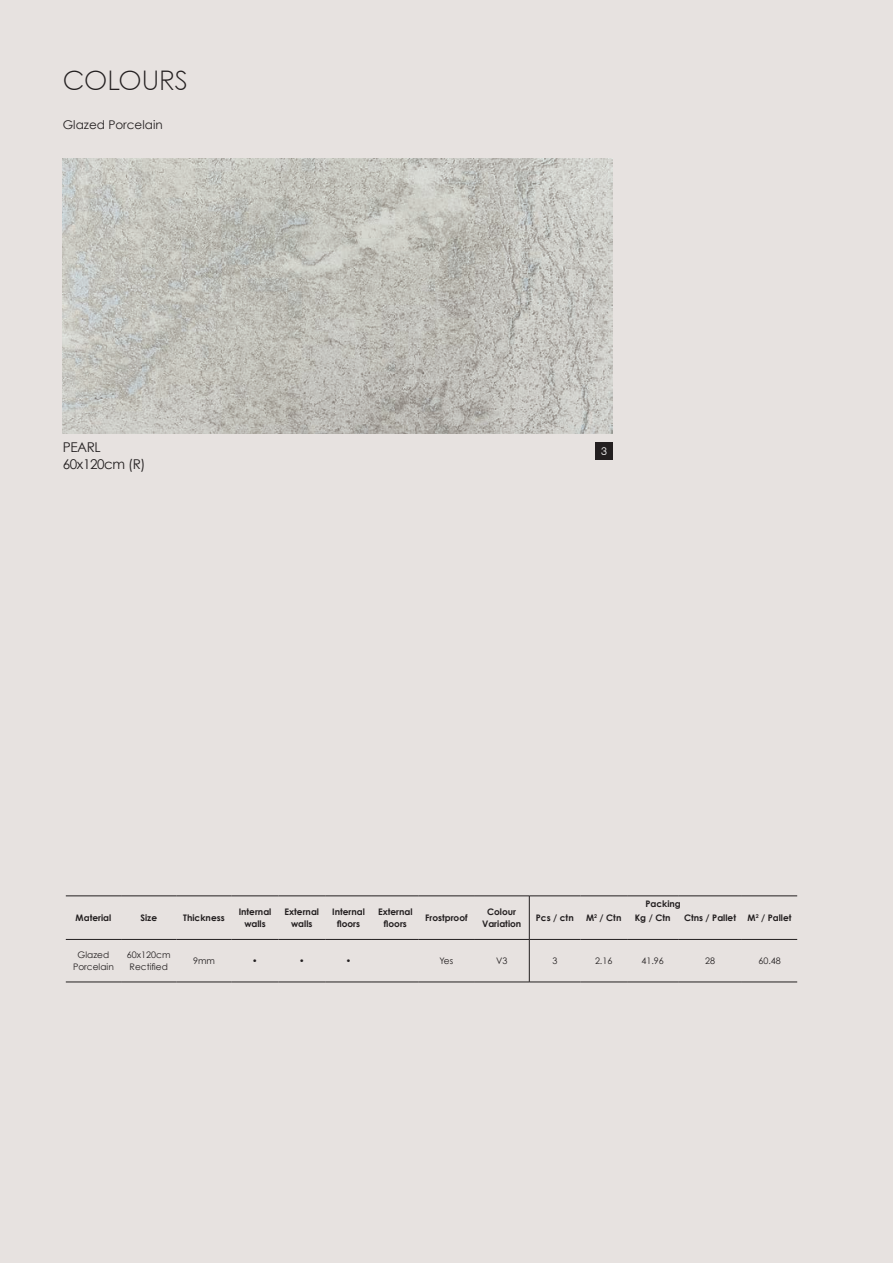
<style>
.page{position:relative;width:893px;height:1263px;background:#e7e2e0}
.page>*{position:absolute;margin:0;border:0;box-sizing:border-box;transform-origin:0 0}
.t1{font:300 27px "Century Gothic Paneuropean";letter-spacing:-.01em;color:#231f20}
.t2{font:13.5px/16.2px "Century Gothic";letter-spacing:-.03em;color:#231f20}
.t3{font:12px "Century Gothic";color:#231f20}
.t4{font:300 11.25px "Swiss 721 BT";color:#fff}
.t5{font:700 9px/11.4px "Century Gothic";color:#231f20;text-align:center}
.t6{font:9px/11.4px "Century Gothic";color:#231f20;text-align:center}
</style>
<div class="page">
<hr style="left:66px;top:896px;width:55px;height:1px;background:#231f20">
<hr style="left:121px;top:896px;width:55px;height:1px;background:#231f20">
<hr style="left:176px;top:896px;width:56px;height:1px;background:#231f20">
<hr style="left:419px;top:896px;width:55px;height:1px;background:#231f20">
<hr style="left:474px;top:896px;width:55px;height:1px;background:#231f20">
<hr style="left:529px;top:896px;width:51px;height:1px;background:#231f20">
<hr style="left:580px;top:896px;width:47px;height:1px;background:#231f20">
<hr style="left:627px;top:896px;width:51px;height:1px;background:#231f20">
<hr style="left:678px;top:896px;width:64px;height:1px;background:#231f20">
<hr style="left:742px;top:896px;width:55px;height:1px;background:#231f20">
<hr style="left:66px;top:939px;width:55px;height:1px;background:#231f20">
<hr style="left:121px;top:939px;width:55px;height:1px;background:#231f20">
<hr style="left:176px;top:939px;width:56px;height:1px;background:#231f20">
<hr style="left:232px;top:939px;width:46px;height:1px;background:#231f20">
<hr style="left:278px;top:939px;width:47px;height:1px;background:#231f20">
<hr style="left:325px;top:939px;width:47px;height:1px;background:#231f20">
<hr style="left:372px;top:939px;width:47px;height:1px;background:#231f20">
<hr style="left:419px;top:939px;width:55px;height:1px;background:#231f20">
<hr style="left:474px;top:939px;width:55px;height:1px;background:#231f20">
<hr style="left:529px;top:939px;width:51px;height:1px;background:#231f20">
<hr style="left:580px;top:939px;width:47px;height:1px;background:#231f20">
<hr style="left:627px;top:939px;width:51px;height:1px;background:#231f20">
<hr style="left:678px;top:939px;width:64px;height:1px;background:#231f20">
<hr style="left:742px;top:939px;width:55px;height:1px;background:#231f20">
<hr style="left:66px;top:982px;width:55px;height:1px;background:#231f20">
<hr style="left:121px;top:982px;width:55px;height:1px;background:#231f20">
<hr style="left:176px;top:982px;width:56px;height:1px;background:#231f20">
<hr style="left:232px;top:982px;width:46px;height:1px;background:#231f20">
<hr style="left:278px;top:982px;width:47px;height:1px;background:#231f20">
<hr style="left:325px;top:982px;width:47px;height:1px;background:#231f20">
<hr style="left:372px;top:982px;width:47px;height:1px;background:#231f20">
<hr style="left:419px;top:982px;width:55px;height:1px;background:#231f20">
<hr style="left:474px;top:982px;width:55px;height:1px;background:#231f20">
<hr style="left:529px;top:982px;width:51px;height:1px;background:#231f20">
<hr style="left:580px;top:982px;width:47px;height:1px;background:#231f20">
<hr style="left:627px;top:982px;width:51px;height:1px;background:#231f20">
<hr style="left:678px;top:982px;width:64px;height:1px;background:#231f20">
<hr style="left:742px;top:982px;width:55px;height:1px;background:#231f20">
<hr style="left:232px;top:896px;width:46px;height:1px;background:#231f20">
<hr style="left:278px;top:896px;width:47px;height:1px;background:#231f20">
<hr style="left:325px;top:896px;width:47px;height:1px;background:#231f20">
<hr style="left:372px;top:896px;width:47px;height:1px;background:#231f20">
<hr style="left:529px;top:896px;width:1px;height:43px;background:#231f20">
<hr style="left:529px;top:939px;width:1px;height:43px;background:#231f20">
<img style="left:63px;top:159px;width:550px;height:275px">
<div style="left:595px;top:442px;width:18px;height:17px;background:#231f20"></div>
<h1 class="t1" style="left:63px;top:63px;width:126px">COLOURS</h1>
<h3 class="t3" style="left:63px;top:117px;width:101px">Glazed Porcelain</h3>
<h2 class="t2" style="left:63px;top:439px;width:84px">PEARL<br>60x120cm (R)</h2>
<p class="t4" style="left:601px;top:444px;width:7px">3</p>
<p class="t5" style="left:645px;top:898px;width:37px">Packing</p>
<p class="t5" style="left:76px;top:912px;width:37px">Material</p>
<p class="t5" style="left:140px;top:912px;width:18px">Size</p>
<p class="t5" style="left:183px;top:912px;width:43px">Thickness</p>
<p class="t5" style="left:239px;top:906px;width:34px">Internal walls</p>
<p class="t5" style="left:285px;top:906px;width:36px">External walls</p>
<p class="t5" style="left:332px;top:906px;width:34px">Internal floors</p>
<p class="t5" style="left:378px;top:906px;width:36px">External floors</p>
<p class="t5" style="left:425px;top:912px;width:44px">Frostproof</p>
<p class="t5" style="left:482px;top:906px;width:41px">Colour<br>Variation</p>
<p class="t5" style="left:536px;top:912px;width:39px">Pcs / ctn</p>
<p class="t5" style="left:586px;top:912px;width:37px">M<sup>2</sup> / Ctn</p>
<p class="t5" style="left:635px;top:912px;width:37px">Kg / Ctn</p>
<p class="t5" style="left:684px;top:912px;width:54px">Ctns / Pallet</p>
<p class="t5" style="left:748px;top:912px;width:45px">M<sup>2</sup> / Pallet</p>
<p class="t6" style="left:73px;top:949px;width:42px">Glazed<br>Porcelain</p>
<p class="t6" style="left:127px;top:949px;width:45px;text-align:left">60x120cm<br>Rectified</p>
<p class="t6" style="left:193px;top:955px;width:23px">9mm</p>
<p class="t6" style="left:252px;top:955px;width:7px">•</p>
<p class="t6" style="left:299px;top:955px;width:7px">•</p>
<p class="t6" style="left:346px;top:955px;width:7px">•</p>
<p class="t6" style="left:439px;top:955px;width:15px">Yes</p>
<p class="t6" style="left:496px;top:955px;width:13px">V3</p>
<p class="t6" style="left:552px;top:955px;width:6px">3</p>
<p class="t6" style="left:595px;top:955px;width:19px">2.16</p>
<p class="t6" style="left:641px;top:955px;width:24px">41.96</p>
<p class="t6" style="left:705px;top:955px;width:11px">28</p>
<p class="t6" style="left:758px;top:955px;width:24px">60.48</p>
</div>
